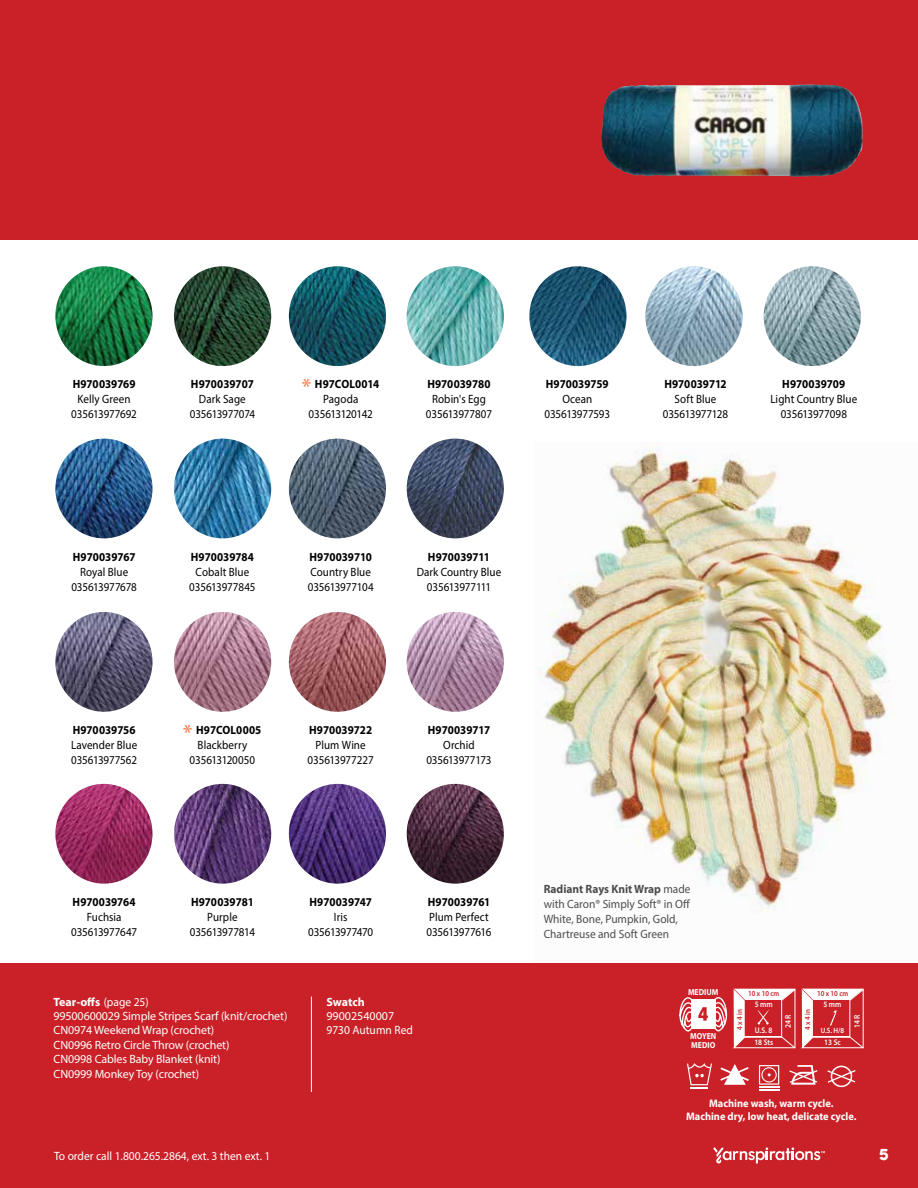
<style>
.page{position:relative;width:918px;height:1188px;background:#fff}
.page>*{position:absolute;margin:0;border:0;box-sizing:border-box;transform-origin:0 0}
.t1{font:15px "Katahdin Round";color:#fff}
.t2{font:12px/15px "Myriad Pro";color:#000;text-align:center;scale:.92 1}
.t3{font:12px/14.4px "Myriad Pro";letter-spacing:-.01em;color:#fff;scale:.96 1}
.t4{font:700 12px "Myriad Pro";color:#000;scale:.92 1}
.t5{font:12px/15px "Myriad Pro";color:#4d4d4f;scale:.95 1}
.t6{font:12px/14.4px "Myriad Pro";letter-spacing:-.01em;color:#fff}
.t7{font:700 12px "Myriad Pro";letter-spacing:-.005em;color:#fff}
.t8{font:700 10.95px/13px "Myriad Pro";color:#fff;text-align:center;scale:.95 1}
.t9{font:700 8.7px/9.1px "Myriad Pro";color:#fff;scale:.9 1}
.t10{font:600 8.25px "Myriad Pro";color:#fff;scale:.9 1}
.t11{font:600 7.65px "Myriad Pro";color:#ca2027;scale:.9 1}
.t12{font:600 7.65px "Myriad Pro";color:#fff;scale:.9 1}
.s1{font-weight:700}
</style>
<div class="page">
<img style="left:538px;top:448px;width:357px;height:464px">
<div style="left:0;top:963px;width:918px;height:225px;background:#ca2027"></div>
<div style="left:0;top:0;width:918px;height:239px;background:#ca2027"></div>
<svg style="left:713px;top:1147px;width:112px;height:16px"></svg>
<svg style="left:302px;top:379px;width:9px;height:8px"></svg>
<svg style="left:183px;top:725px;width:9px;height:8px"></svg>
<img style="left:174px;top:266px;width:97px;height:100px">
<img style="left:289px;top:266px;width:97px;height:100px">
<img style="left:407px;top:266px;width:97px;height:100px">
<img style="left:529px;top:266px;width:98px;height:100px">
<img style="left:645px;top:266px;width:98px;height:100px">
<img style="left:764px;top:266px;width:97px;height:100px">
<img style="left:55px;top:439px;width:97px;height:99px">
<img style="left:289px;top:612px;width:97px;height:100px">
<img style="left:174px;top:439px;width:97px;height:99px">
<img style="left:289px;top:439px;width:97px;height:99px">
<img style="left:407px;top:439px;width:97px;height:99px">
<img style="left:55px;top:612px;width:97px;height:100px">
<img style="left:174px;top:612px;width:97px;height:100px">
<img style="left:407px;top:612px;width:97px;height:100px">
<img style="left:55px;top:784px;width:97px;height:100px">
<img style="left:174px;top:784px;width:97px;height:100px">
<img style="left:289px;top:784px;width:97px;height:100px">
<img style="left:407px;top:784px;width:97px;height:100px">
<img style="left:601px;top:85px;width:262px;height:92px">
<svg style="left:679px;top:988px;width:185px;height:61px"></svg>
<svg style="left:687px;top:1063px;width:25px;height:25px"></svg>
<svg style="left:720px;top:1064px;width:29px;height:21px"></svg>
<svg style="left:759px;top:1065px;width:20px;height:26px"></svg>
<svg style="left:789px;top:1065px;width:28px;height:20px"></svg>
<svg style="left:827px;top:1066px;width:29px;height:21px"></svg>
<hr style="left:311px;top:997px;width:1px;height:95px;background:#fff">
<img style="left:55px;top:266px;width:97px;height:100px">
<p class="t4" style="left:73px;top:376px;width:70px">H970039769</p>
<p class="t2" style="left:71px;top:391px;width:73px">Kelly Green<br>035613977692</p>
<p class="t4" style="left:191px;top:376px;width:70px">H970039707</p>
<p class="t2" style="left:190px;top:391px;width:72px">Dark Sage<br>035613977074</p>
<p class="t4" style="left:315px;top:376px;width:71px">H97COL0014</p>
<p class="t2" style="left:309px;top:391px;width:71px">Pagoda<br>035613120142</p>
<p class="t4" style="left:427px;top:376px;width:70px">H970039780</p>
<p class="t2" style="left:426px;top:391px;width:73px">Robin's Egg<br>035613977807</p>
<p class="t4" style="left:546px;top:376px;width:70px">H970039759</p>
<p class="t2" style="left:544px;top:391px;width:73px">Ocean<br>035613977593</p>
<p class="t4" style="left:664px;top:376px;width:69px">H970039712</p>
<p class="t2" style="left:663px;top:391px;width:73px">Soft Blue<br>035613977128</p>
<p class="t4" style="left:782px;top:376px;width:70px">H970039709</p>
<p class="t2" style="left:770px;top:391px;width:96px">Light Country Blue<br>035613977098</p>
<p class="t4" style="left:73px;top:549px;width:70px">H970039767</p>
<p class="t2" style="left:71px;top:564px;width:73px">Royal Blue<br>035613977678</p>
<p class="t4" style="left:191px;top:549px;width:70px">H970039784</p>
<p class="t2" style="left:189px;top:564px;width:74px">Cobalt Blue<br>035613977845</p>
<p class="t4" style="left:309px;top:549px;width:70px">H970039710</p>
<p class="t2" style="left:308px;top:564px;width:73px;text-align:left">Country Blue<br>035613977104</p>
<p class="t4" style="left:428px;top:549px;width:69px">H970039711</p>
<p class="t2" style="left:417px;top:564px;width:94px">Dark Country Blue<br>035613977111</p>
<p class="t4" style="left:73px;top:722px;width:70px">H970039756</p>
<p class="t2" style="left:71px;top:737px;width:74px;text-align:left">Lavender Blue<br>035613977562</p>
<p class="t4" style="left:196px;top:722px;width:72px">H97COL0005</p>
<p class="t2" style="left:190px;top:737px;width:73px">Blackberry<br>035613120050</p>
<p class="t4" style="left:309px;top:722px;width:70px">H970039722</p>
<p class="t2" style="left:308px;top:737px;width:73px">Plum Wine<br>035613977227</p>
<p class="t4" style="left:428px;top:722px;width:69px">H970039717</p>
<p class="t2" style="left:426px;top:737px;width:72px">Orchid<br>035613977173</p>
<p class="t4" style="left:73px;top:894px;width:70px">H970039764</p>
<p class="t2" style="left:71px;top:909px;width:73px">Fuchsia<br>035613977647</p>
<p class="t4" style="left:191px;top:894px;width:70px">H970039781</p>
<p class="t2" style="left:190px;top:909px;width:72px">Purple<br>035613977814</p>
<p class="t4" style="left:310px;top:894px;width:69px">H970039747</p>
<p class="t2" style="left:308px;top:909px;width:72px">Iris<br>035613977470</p>
<p class="t4" style="left:428px;top:894px;width:69px">H970039761</p>
<p class="t2" style="left:427px;top:909px;width:72px;text-align:left">Plum Perfect<br>035613977616</p>
<p class="t5" style="left:544px;top:881px;width:156px"><span class="s1">Radiant Rays Knit Wrap</span> made with Caron® Simply Soft® in Off<br>White, Bone, Pumpkin, Gold,<br>Chartreuse and Soft Green</p>
<p class="t3" style="left:54px;top:994px;width:245px"><span class="s1">Tear-offs</span> (page 25)<br>99500600029 Simple Stripes Scarf (knit/crochet)<br>CN0974 Weekend Wrap (crochet)<br>CN0996 Retro Circle Throw (crochet)<br>CN0998 Cables Baby Blanket (knit)<br>CN0999 Monkey Toy (crochet)</p>
<p class="t7" style="left:327px;top:994px;width:40px">Swatch</p>
<p class="t6" style="left:327px;top:1009px;width:88px">99002540007<br>9730 Autumn Red</p>
<p class="t9" style="left:688px;top:987px;width:35px">MEDIUM</p>
<p class="t9" style="left:690px;top:1031px;width:31px">MOYEN<br>MEDIO</p>
<p class="t11" style="left:748px;top:989px;width:36px">10 x 10 cm</p>
<p class="t11" style="left:817px;top:989px;width:36px">10 x 10 cm</p>
<p class="t10" style="left:755px;top:999px;width:22px">5 mm</p>
<p class="t10" style="left:823px;top:999px;width:22px">5 mm</p>
<p class="t10" style="left:755px;top:1025px;width:21px">U.S. 8</p>
<p class="t12" style="left:821px;top:1025px;width:27px">U.S. H/8</p>
<p class="t10" style="left:754px;top:1037px;width:23px">18 Sts</p>
<p class="t11" style="left:735px;top:1030px;width:24px;rotate:-90deg">4 x 4 in</p>
<p class="t10" style="left:783px;top:1028px;width:17px;rotate:-90deg">24 R</p>
<p class="t11" style="left:803px;top:1030px;width:24px;rotate:-90deg">4 x 4 in</p>
<p class="t10" style="left:852px;top:1028px;width:17px;rotate:-90deg">14 R</p>
<p class="t10" style="left:824px;top:1037px;width:20px">13 Sc</p>
<p class="t8" style="left:686px;top:1096px;width:181px">Machine wash, warm cycle.<br>Machine dry, low heat, delicate cycle.</p>
<p class="t3" style="left:54px;top:1149px;width:227px">To order call 1.800.265.2864, ext. 3 then ext. 1</p>
<p class="t1" style="left:879px;top:1146px;width:12px">5</p>
</div>
